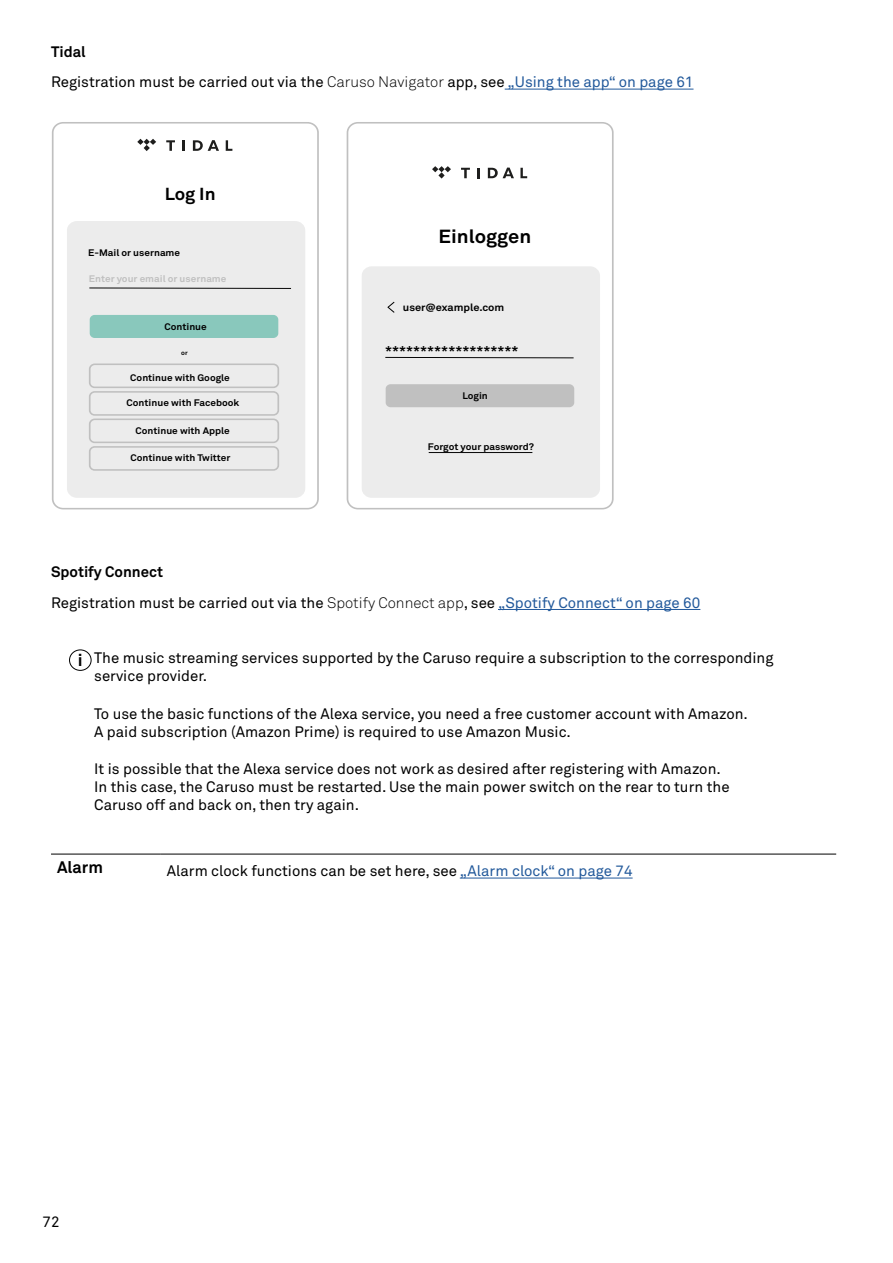
<style>
.page{position:relative;width:893px;height:1263px;background:#fff}
.page>*{position:absolute;margin:0;border:0;box-sizing:border-box;transform-origin:0 0}
.t1{font:700 18.75px "Akkurat Std";color:#000;scale:1.07 1}
.t2{font:700 17.25px "Akkurat Std";color:#000;scale:1.07 1}
.t3{font:700 16.95px "Akkurat Std";color:#000}
.t4{font:700 16.5px "Akkurat Std";color:#000}
.t5{font:15px/18px "Akkurat Std";color:#000}
.t6{font:700 12.6px "Akkurat Std";color:#000;scale:1.07 1}
.t7{font:700 10.35px "Akkurat Std";color:#000;scale:1.07 1}
.t8{font:700 9.45px "Akkurat Std";color:#000;scale:1.07 1}
.t9{font:700 9.45px "Akkurat Std";color:#c0c0c0;scale:1.07 1}
.t10{font:700 6.3px "Akkurat Std";color:#000;scale:1.07 1}
.s1{font-weight:700}
.s2{font-weight:300}
.s3{color:#22599b}
</style>
<div class="page">
<hr style="left:505px;top:89px;width:188px;height:1px;background:#22599b">
<div style="left:67px;top:221px;width:238px;height:277px;background:#ececec;border-radius:10px"></div>
<div style="left:89px;top:363px;width:190px;height:25px;border:2px solid #c0c0c0;border-radius:5px"></div>
<div style="left:89px;top:391px;width:190px;height:25px;border:2px solid #c0c0c0;border-radius:5px"></div>
<div style="left:89px;top:418px;width:190px;height:25px;border:2px solid #c0c0c0;border-radius:5px"></div>
<div style="left:89px;top:446px;width:190px;height:25px;border:2px solid #c0c0c0;border-radius:5px"></div>
<div style="left:52px;top:122px;width:267px;height:387px;border:2px solid #c0c0c0;border-radius:10px"></div>
<svg style="left:166px;top:140px;width:9px;height:11px"></svg>
<svg style="left:182px;top:140px;width:3px;height:11px"></svg>
<svg style="left:226px;top:140px;width:6px;height:11px"></svg>
<svg style="left:193px;top:140px;width:26px;height:11px"></svg>
<svg style="left:137px;top:139px;width:19px;height:12px"></svg>
<svg style="left:89px;top:287px;width:202px;height:2px"></svg>
<div style="left:90px;top:315px;width:188px;height:23px;background:#89c8bc;border-radius:5px"></div>
<div style="left:362px;top:266px;width:238px;height:232px;background:#ececec;border-radius:10px"></div>
<svg style="left:387px;top:301px;width:8px;height:12px"></svg>
<div style="left:347px;top:122px;width:267px;height:387px;border:2px solid #c0c0c0;border-radius:10px"></div>
<svg style="left:461px;top:168px;width:9px;height:10px"></svg>
<svg style="left:477px;top:168px;width:3px;height:10px"></svg>
<svg style="left:520px;top:168px;width:7px;height:10px"></svg>
<svg style="left:488px;top:168px;width:26px;height:10px"></svg>
<svg style="left:432px;top:166px;width:19px;height:13px"></svg>
<svg style="left:385px;top:357px;width:189px;height:2px"></svg>
<div style="left:385px;top:384px;width:189px;height:23px;background:#c0c0c0;border-radius:5px"></div>
<hr style="left:429px;top:452px;width:103px;height:1px;background:#000">
<div style="left:69px;top:649px;width:23px;height:22px;border:1px solid #000;border-radius:50%"></div>
<hr style="left:51px;top:854px;width:110px;height:1px;background:#000">
<hr style="left:161px;top:854px;width:675px;height:1px;background:#000">
<hr style="left:460px;top:878px;width:173px;height:1px;background:#22599b">
<hr style="left:498px;top:609px;width:202px;height:1px;background:#22599b">
<p class="t5" style="left:51px;top:36px;width:644px;line-height:30.8px"><span class="s1">Tidal<br></span>Registration must be carried out via the <span class="s2">Caruso Navigator</span> app, see <span class="s3">„Using the app“ on page 61</span></p>
<p class="t2" style="left:165px;top:183px;width:49px">Log In</p>
<p class="t8" style="left:88px;top:247px;width:88px">E-Mail or username</p>
<p class="t9" style="left:89px;top:273px;width:130px">Enter your email or username</p>
<p class="t8" style="left:164px;top:320px;width:41px">Continue</p>
<p class="t10" style="left:181px;top:349px;width:8px">or</p>
<p class="t8" style="left:130px;top:371px;width:95px">Continue with Google</p>
<p class="t8" style="left:127px;top:397px;width:107px">Continue with Facebook</p>
<p class="t8" style="left:136px;top:424px;width:89px">Continue with Apple</p>
<p class="t8" style="left:131px;top:452px;width:95px">Continue with Twitter</p>
<p class="t1" style="left:438px;top:225px;width:88px">Einloggen</p>
<p class="t7" style="left:403px;top:301px;width:96px">user@example.com</p>
<p class="t6" style="left:385px;top:343px;width:126px">*******************</p>
<p class="t8" style="left:462px;top:389px;width:25px">Login</p>
<p class="t8" style="left:428px;top:441px;width:101px">Forgot your password?</p>
<p class="t5" style="left:51px;top:556px;width:651px;line-height:30.8px"><span class="s1">Spotify Connect<br></span>Registration must be carried out via the <span class="s2">Spotify Connect app</span>, see <span class="s3">„Spotify Connect“ on page 60</span></p>
<p class="t3" style="left:78px;top:650px;width:6px">i</p>
<p class="t5" style="left:94px;top:648px;width:681px">The music streaming services supported by the Caruso require a subscription to the corresponding service provider.</p>
<p class="t5" style="left:94px;top:704px;width:655px">To use the basic functions of the Alexa service, you need a free customer account with Amazon.<br>A paid subscription (Amazon Prime) is required to use Amazon Music.</p>
<p class="t5" style="left:94px;top:760px;width:637px">It is possible that the Alexa service does not work as desired after registering with Amazon.<br>In this case, the Caruso must be restarted. Use the main power switch on the rear to turn the<br>Caruso off and back on, then try again.</p>
<p class="t4" style="left:57px;top:857px;width:47px">Alarm</p>
<p class="t5" style="left:167px;top:862px;width:467px">Alarm clock functions can be set here, see <span class="s3">„Alarm clock“ on page 74</span></p>
<p class="t5" style="left:43px;top:1213px;width:19px">72</p>
</div>
